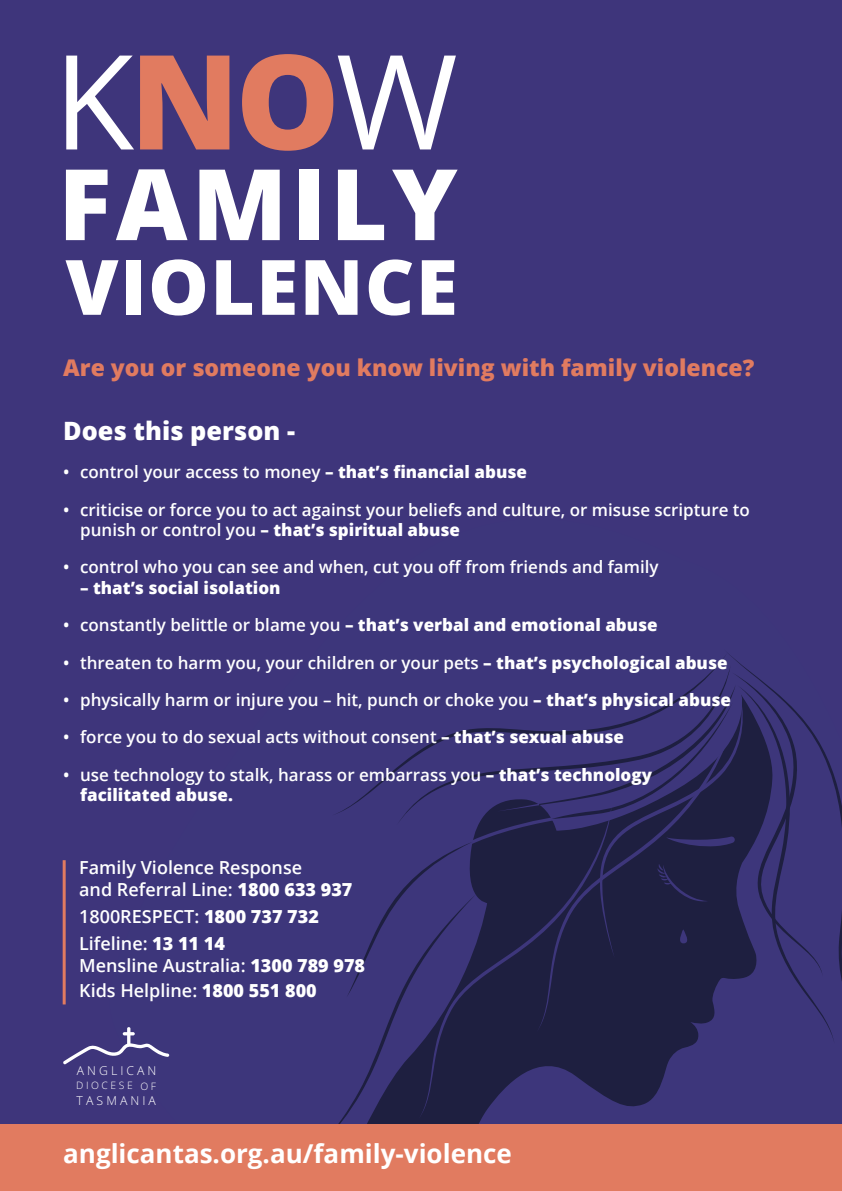
<style>
.page{position:relative;width:842px;height:1191px;background:#3e357b}
.page>*{position:absolute;margin:0;border:0;box-sizing:border-box;transform-origin:0 0}
.t1{font:131.5px "Open Sans";color:#fff}
.t2{font:800 98.7px "Open Sans";letter-spacing:.045em;color:#fff}
.t3{font:800 76.4px "Open Sans";letter-spacing:.02em;color:#fff}
.t4{font:700 26px "Open Sans";color:#fff}
.t5{font:800 25.3px "Open Sans";color:#fff}
.t6{font:800 23px "Open Sans";color:#e17b60}
.t7{font:600 18px/21.6px "Open Sans";color:#fff}
.t8{font:600 17px/20.4px "Open Sans";color:#fff}
.t9{font:800 17px "Open Sans";color:#fff}
.t10{font:300 12.3px "Open Sans";letter-spacing:.25em;color:#fff}
.t11{font:300 12.2px "Open Sans";letter-spacing:.25em;color:#fff}
.t12{font:300 10.3px "Open Sans";letter-spacing:.245em;color:#fff}
.s1{font-weight:800;color:#e17b60}
.s2{font-weight:800}
.s3{font-weight:600}
</style>
<div class="page">
<svg style="left:169px;top:1043px;width:526px;height:81px"></svg>
<svg style="left:347px;top:728px;width:150px;height:92px"></svg>
<svg style="left:319px;top:873px;width:157px;height:251px"></svg>
<svg style="left:728px;top:653px;width:114px;height:328px"></svg>
<svg style="left:497px;top:672px;width:337px;height:371px"></svg>
<svg style="left:419px;top:806px;width:192px;height:313px;fill:#1e1f40"></svg>
<div style="left:0;top:1124px;width:842px;height:67px;background:#e17b60"></div>
<svg style="left:63px;top:1027px;width:106px;height:38px"></svg>
<hr style="left:63px;top:860px;width:3px;height:144px;background:#e17b60">
<h1 class="t1" style="left:53px;top:12px;width:406px">K<span class="s1">NO</span>W</h1>
<h2 class="t2" style="left:58px;top:129px;width:401px">FAMILY</h2>
<h3 class="t3" style="left:66px;top:229px;width:394px">VIOLENCE</h3>
<h3 class="t6" style="left:63px;top:350px;width:693px">Are you or someone you know living with family violence?</h3>
<h3 class="t5" style="left:63px;top:411px;width:233px">Does this person -</h3>
<p class="t8" style="left:63px;top:461px;width:465px">• control your access to money <span class="s2">– that’s financial abuse</span></p>
<p class="t8" style="left:80px;top:499px;width:671px;text-indent:-17px">• criticise or force you to act against your beliefs and culture, or misuse scripture to punish or control you <span class="s2">– that’s spiritual abuse</span></p>
<p class="t8" style="left:63px;top:556px;width:597px">• control who you can see and when, cut you off from friends and family</p>
<p class="t9" style="left:80px;top:574px;width:202px">– that’s social isolation</p>
<p class="t9" style="left:63px;top:612px;width:596px"><span class="s3">• constantly belittle or blame you</span> – that’s verbal and emotional abuse</p>
<p class="t8" style="left:63px;top:652px;width:666px">• threaten to harm you, your children or your pets <span class="s2">– that’s psychological abuse</span></p>
<p class="t8" style="left:63px;top:689px;width:669px">• physically harm or injure you – hit, punch or choke you <span class="s2">– that’s physical abuse</span></p>
<p class="t8" style="left:63px;top:726px;width:562px">• force you to do sexual acts without consent <span class="s2">– that’s sexual abuse</span></p>
<p class="t8" style="left:80px;top:764px;width:573px;text-indent:-17px">• use technology to stalk, harass or embarrass you <span class="s2">– that’s technology facilitated abuse.</span></p>
<p class="t7" style="left:79px;top:856px;width:275px">Family Violence Response<br>and Referral Line: <span class="s2">1800 633 937</span></p>
<p class="t7" style="left:79px;top:902px;width:241px;line-height:27.3px">1800RESPECT: <span class="s2">1800 737 732<br></span>Lifeline: <span class="s2">13 11 14</span></p>
<p class="t7" style="left:79px;top:952px;width:287px;line-height:25.7px">Mensline Australia: <span class="s2">1300 789 978<br></span>Kids Helpline: <span class="s2">1800 551 800</span></p>
<p class="t11" style="left:77px;top:1061px;width:81px">ANGLICAN</p>
<p class="t10" style="left:77px;top:1092px;width:81px">TASMANIA</p>
<p class="t12" style="left:76px;top:1078px;width:81px">DIOCESE OF</p>
<h3 class="t4" style="left:63px;top:1135px;width:450px">anglicantas.org.au/family-violence</h3>
</div>
